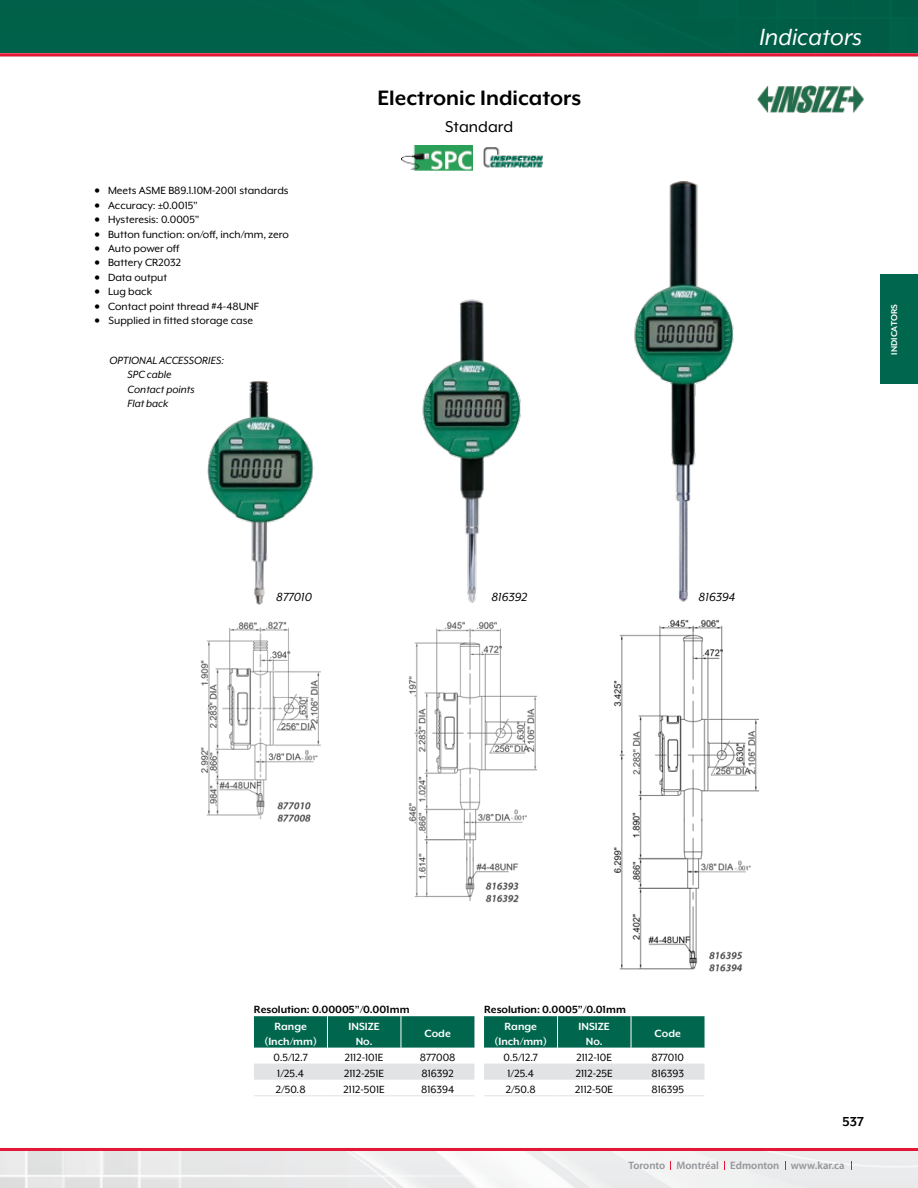
<style>
.page{position:relative;width:918px;height:1188px;background:#fff}
.page>*{position:absolute;margin:0;border:0;box-sizing:border-box;transform-origin:0 0}
.t1{font:italic 27px "Mr Eaves XL Mod OT";color:#fff}
.t2{font:700 24px "Mr Eaves XL Mod OT";color:#000}
.t3{font:18px "Mr Eaves XL Mod OT";color:#000}
.t4{font:700 15px "Mr Eaves XL Mod OT";color:#000}
.t5{font:italic 13.5px "Mr Eaves XL Mod OT";color:#000}
.t6{font:12px "Mr Eaves XL Mod OT";color:#000}
.t7{font:700 12px/14.4px "Mr Eaves XL Mod OT";color:#fff;text-align:center}
.t8{font:700 12px "Mr Eaves XL Mod OT";color:#000}
.t9{font:italic 12px/14.4px "Mr Eaves XL Mod OT";color:#000}
.t10{font:600 10.8px "Myriad Pro";color:#939598}
.t11{font:700 9.75px "Mr Eaves XL Mod OT";color:#fff}
</style>
<div class="page">
<img style="left:0;top:56px;width:918px;height:1132px">
<div style="left:828px;top:1114px;width:36px;height:20px;background:#fff"></div>
<hr style="left:0;top:1148px;width:918px;height:2px;background:#e31837">
<hr style="left:0;top:53px;width:918px;height:3px;background:#e31837">
<div style="left:880px;top:275px;width:38px;height:109px;background:#00674e"></div>
<div style="left:0;top:0;width:918px;height:53px;background:#00674e"></div>
<img style="left:756px;top:86px;width:108px;height:26px">
<svg style="left:484px;top:1016px;width:221px;height:79px"></svg>
<hr style="left:557px;top:1016px;width:1px;height:32px;background:#fff">
<hr style="left:631px;top:1016px;width:1px;height:32px;background:#fff">
<hr style="left:484px;top:1095px;width:74px;height:1px;background:#e2e3e4">
<hr style="left:558px;top:1095px;width:73px;height:1px;background:#e2e3e4">
<hr style="left:631px;top:1095px;width:74px;height:1px;background:#e2e3e4">
<svg style="left:254px;top:1016px;width:220px;height:79px"></svg>
<hr style="left:327px;top:1016px;width:1px;height:32px;background:#fff">
<hr style="left:401px;top:1016px;width:1px;height:32px;background:#fff">
<hr style="left:254px;top:1095px;width:73px;height:1px;background:#e2e3e4">
<hr style="left:327px;top:1095px;width:74px;height:1px;background:#e2e3e4">
<hr style="left:401px;top:1095px;width:73px;height:1px;background:#e2e3e4">
<img style="left:206px;top:381px;width:109px;height:225px">
<img style="left:416px;top:294px;width:113px;height:313px">
<img style="left:628px;top:182px;width:116px;height:425px">
<img style="left:201px;top:622px;width:119px;height:203px">
<img style="left:408px;top:622px;width:129px;height:283px">
<img style="left:614px;top:619px;width:144px;height:354px">
<img style="left:484px;top:147px;width:61px;height:22px">
<img style="left:401px;top:146px;width:72px;height:25px">
<p class="t6" style="left:94px;top:184px;width:196px">• Meets ASME B89.1.10M-2001 standards</p>
<p class="t6" style="left:94px;top:199px;width:105px">• Accuracy: ±0.0015”</p>
<p class="t6" style="left:94px;top:213px;width:107px">• Hysteresis: 0.0005”</p>
<p class="t6" style="left:94px;top:227px;width:196px">• Button function: on/off, inch/mm, zero</p>
<p class="t6" style="left:94px;top:242px;width:86px">• Auto power off</p>
<p class="t6" style="left:94px;top:256px;width:88px">• Battery CR2032</p>
<p class="t6" style="left:94px;top:271px;width:74px">• Data output</p>
<p class="t6" style="left:94px;top:285px;width:59px">• Lug back</p>
<p class="t6" style="left:94px;top:299px;width:166px">• Contact point thread #4-48UNF</p>
<p class="t6" style="left:94px;top:314px;width:160px">• Supplied in fitted storage case</p>
<p class="t9" style="left:128px;top:353px;width:98px;text-indent:-18px">OPTIONAL ACCESSORIES:<br>SPC cable<br>Contact points<br>Flat back</p>
<h2 class="t2" style="left:377px;top:84px;width:205px">Electronic Indicators</h2>
<h3 class="t3" style="left:445px;top:117px;width:70px">Standard</h3>
<h1 class="t1" style="left:759px;top:23px;width:104px">Indicators</h1>
<p class="t11" style="left:889px;top:355px;width:52px;rotate:-90deg">INDICATORS</p>
<p class="t5" style="left:276px;top:590px;width:37px">877010</p>
<p class="t5" style="left:491px;top:590px;width:38px">816392</p>
<p class="t5" style="left:699px;top:590px;width:38px">816394</p>
<p class="t8" style="left:254px;top:1003px;width:157px">Resolution: 0.00005”/0.001mm</p>
<p class="t7" style="left:265px;top:1019px;width:54px">Range (Inch/mm)</p>
<p class="t7" style="left:349px;top:1019px;width:33px">INSIZE<br>No.</p>
<p class="t7" style="left:425px;top:1026px;width:28px">Code</p>
<p class="t6" style="left:273px;top:1050px;width:36px">0.5/12.7</p>
<p class="t6" style="left:345px;top:1050px;width:40px">2112-101E</p>
<p class="t6" style="left:420px;top:1050px;width:37px">877008</p>
<p class="t6" style="left:277px;top:1067px;width:28px">1/25.4</p>
<p class="t6" style="left:344px;top:1067px;width:42px">2112-251E</p>
<p class="t6" style="left:422px;top:1067px;width:34px">816392</p>
<p class="t6" style="left:276px;top:1083px;width:31px">2/50.8</p>
<p class="t6" style="left:344px;top:1083px;width:43px">2112-501E</p>
<p class="t6" style="left:421px;top:1083px;width:35px">816394</p>
<p class="t8" style="left:484px;top:1003px;width:143px">Resolution: 0.0005”/0.01mm</p>
<p class="t7" style="left:495px;top:1019px;width:54px">Range (Inch/mm)</p>
<p class="t7" style="left:579px;top:1019px;width:33px">INSIZE<br>No.</p>
<p class="t7" style="left:655px;top:1026px;width:28px">Code</p>
<p class="t6" style="left:504px;top:1050px;width:36px">0.5/12.7</p>
<p class="t6" style="left:576px;top:1050px;width:37px">2112-10E</p>
<p class="t6" style="left:651px;top:1050px;width:34px">877010</p>
<p class="t6" style="left:507px;top:1067px;width:28px">1/25.4</p>
<p class="t6" style="left:576px;top:1067px;width:38px">2112-25E</p>
<p class="t6" style="left:651px;top:1067px;width:34px">816393</p>
<p class="t6" style="left:506px;top:1083px;width:31px">2/50.8</p>
<p class="t6" style="left:575px;top:1083px;width:40px">2112-50E</p>
<p class="t6" style="left:651px;top:1083px;width:34px">816395</p>
<p class="t4" style="left:843px;top:1113px;width:23px">537</p>
<p class="t10" style="left:629px;top:1158px;width:218px">Toronto Montréal Edmonton www.kar.ca</p>
</div>
